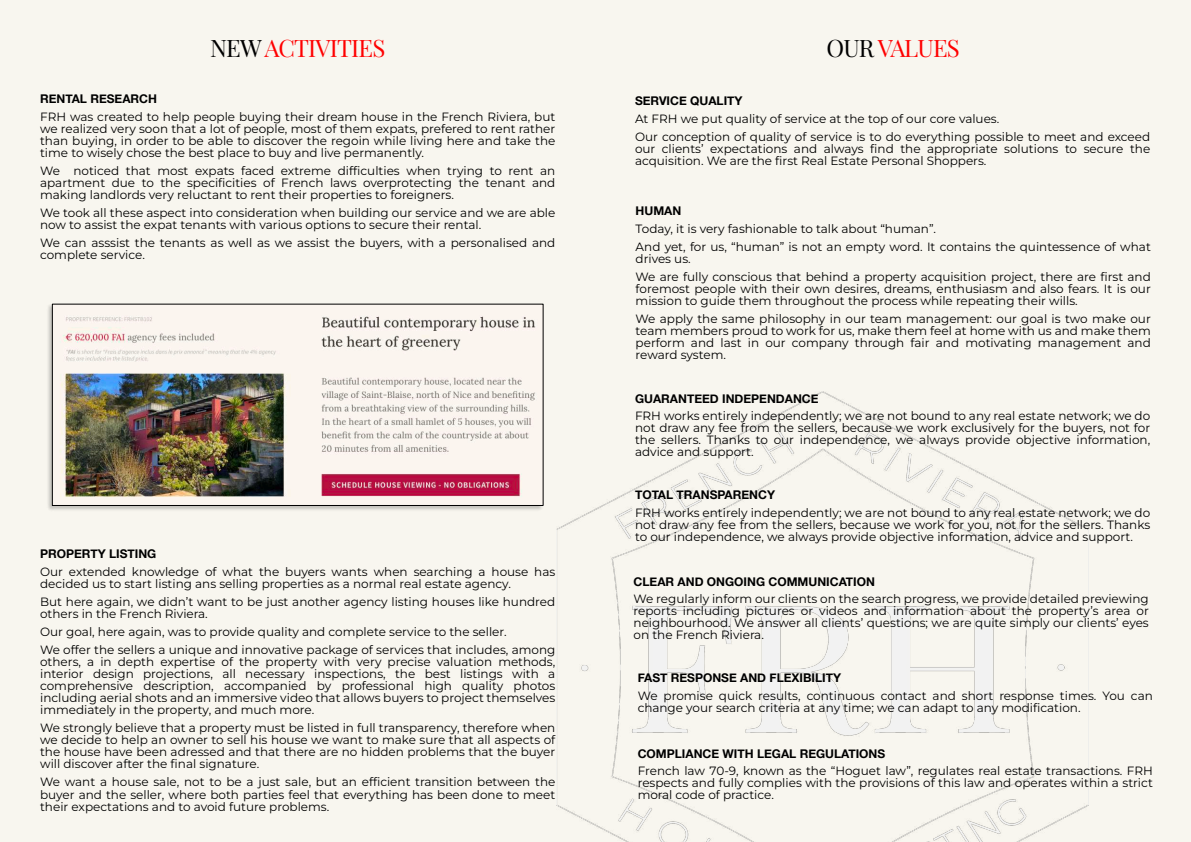
<style>
.page{position:relative;width:1191px;height:842px;background:#fff}
.page>*{position:absolute;margin:0;border:0;box-sizing:border-box;transform-origin:0 0}
.t1{font:24px "Playfair Display";letter-spacing:-.035em;color:#f00}
.t2{font:12px/12px "Montserrat";color:#000}
.t3{font:700 12px "Helvetica Neue";color:#000}
.s1{color:#000}
</style>
<div class="page">
<div style="left:587px;top:0;width:604px;height:842px;background:#f8f6ef"></div>
<div style="left:0;top:0;width:604px;height:842px;background:#f8f6ef"></div>
<img style="left:557px;top:391px;width:531px;height:451px">
<img style="left:48px;top:304px;width:494px;height:206px">
<img style="left:54px;top:306px;width:487px;height:198px">
<div style="left:52px;top:304px;width:491px;height:202px;border:1px solid #000"></div>
<p class="t3" style="left:40px;top:91px;width:118px">RENTAL RESEARCH</p>
<h1 class="t1" style="left:210px;top:31px;width:177px"><span class="s1">NEW</span>ACTIVITIES</h1>
<h1 class="t1" style="left:826px;top:31px;width:135px"><span class="s1">OUR</span> VALUES</h1>
<p class="t3" style="left:635px;top:93px;width:109px">SERVICE QUALITY</p>
<p class="t2" style="left:40px;top:111px;width:517px;text-align:justify">FRH was created to help people buying their dream house in the French Riviera, but we realized very soon that a lot of people, most of them expats, prefered to rent rather than buying, in order to be able to discover the regoin while living here and take the time to wisely chose the best place to buy and live permanently.</p>
<p class="t2" style="left:40px;top:165px;width:517px;text-align:justify">We noticed that most expats faced extreme difficulties when trying to rent an apartment due to the specificities of French laws overprotecting the tenant and making landlords very reluctant to rent their properties to foreigners.</p>
<p class="t2" style="left:40px;top:207px;width:517px">We took all these aspect into consideration when building our service and we are able now to assist the expat tenants with various options to secure their rental.</p>
<p class="t2" style="left:40px;top:237px;width:517px">We can asssist the tenants as well as we assist the buyers, with a personalised and complete service.</p>
<p class="t3" style="left:40px;top:546px;width:118px">PROPERTY LISTING</p>
<p class="t2" style="left:40px;top:566px;width:517px">Our extended knowledge of what the buyers wants when searching a house has decided us to start listing ans selling properties as a normal real estate agency.</p>
<p class="t2" style="left:40px;top:596px;width:517px">But here again, we didn’t want to be just another agency listing houses like hundred others in the French Riviera.</p>
<p class="t2" style="left:40px;top:623px;width:517px;line-height:18px">Our goal, here again, was to provide quality and complete service to the seller.<br>We offer the sellers a unique and innovative package of services that includes, among</p>
<p class="t2" style="left:40px;top:656px;width:517px;text-align:justify">others, a in depth expertise of the property with very precise valuation methods, interior design projections, all necessary inspections, the best listings with a comprehensive description, accompanied by professional high quality photos including aerial shots and an immersive video that allows buyers to project themselves immediately in the property, and much more.</p>
<p class="t2" style="left:40px;top:722px;width:517px;text-align:justify">We strongly believe that a property must be listed in full transparency, therefore when we decide to help an owner to sell his house we want to make sure that all aspects of the house have been adressed and that there are no hidden problems that the buyer will discover after the final signature.</p>
<p class="t2" style="left:40px;top:776px;width:517px;text-align:justify">We want a house sale, not to be a just sale, but an efficient transition between the buyer and the seller, where both parties feel that everything has been done to meet their expectations and to avoid future problems.</p>
<p class="t2" style="left:635px;top:110px;width:517px;line-height:18px">At FRH we put quality of service at the top of our core values.<br>Our conception of quality of service is to do everything possible to meet and exceed</p>
<p class="t2" style="left:635px;top:143px;width:517px">our clients’ expectations and always find the appropriate solutions to secure the acquisition. We are the first Real Estate Personal Shoppers.</p>
<p class="t3" style="left:635px;top:203px;width:47px">HUMAN</p>
<p class="t2" style="left:635px;top:219px;width:517px;line-height:18px">Today, it is very fashionable to talk about “human”.<br>And yet, for us, “human” is not an empty word. It contains the quintessence of what</p>
<p class="t2" style="left:635px;top:249px;width:517px;line-height:18px">drives us.<br>We are fully conscious that behind a property acquisition project, there are first and</p>
<p class="t2" style="left:635px;top:282px;width:517px">foremost people with their own desires, dreams, enthusiasm and also fears. It is our mission to guide them throughout the process while repeating their wills.</p>
<p class="t2" style="left:635px;top:312px;width:517px;text-align:justify">We apply the same philosophy in our team management: our goal is two make our team members proud to work for us, make them feel at home with us and make them perform and last in our company through fair and motivating management and reward system.</p>
<p class="t3" style="left:635px;top:391px;width:185px">GUARANTEED INDEPENDANCE</p>
<p class="t2" style="left:635px;top:410px;width:517px;text-align:justify">FRH works entirely independently; we are not bound to any real estate network; we do not draw any fee from the sellers, because we work exclusively for the buyers, not for the sellers. Thanks to our independence, we always provide objective information, advice and support.</p>
<p class="t3" style="left:635px;top:488px;width:142px">TOTAL TRANSPARENCY</p>
<p class="t2" style="left:635px;top:507px;width:517px;text-align:justify">FRH works entirely independently; we are not bound to any real estate network; we do not draw any fee from the sellers, because we work for you, not for the sellers. Thanks to our independence, we always provide objective information, advice and support.</p>
<p class="t3" style="left:633px;top:574px;width:243px">CLEAR AND ONGOING COMMUNICATION</p>
<p class="t2" style="left:633px;top:593px;width:517px;text-align:justify">We regularly inform our clients on the search progress, we provide detailed previewing reports including pictures or videos and information about the property’s area or neighbourhood. We answer all clients’ questions; we are quite simply our clients’ eyes on the French Riviera.</p>
<p class="t3" style="left:637px;top:671px;width:205px">FAST RESPONSE AND FLEXIBILITY</p>
<p class="t2" style="left:637px;top:690px;width:517px">We promise quick results, continuous contact and short response times. You can change your search criteria at any time; we can adapt to any modification.</p>
<p class="t3" style="left:637px;top:746px;width:249px">COMPLIANCE WITH LEGAL REGULATIONS</p>
<p class="t2" style="left:637px;top:765px;width:517px;text-align:justify">French law 70-9, known as the “Hoguet law”, regulates real estate transactions. FRH respects and fully complies with the provisions of this law and operates within a strict moral code of practice.</p>
</div>
